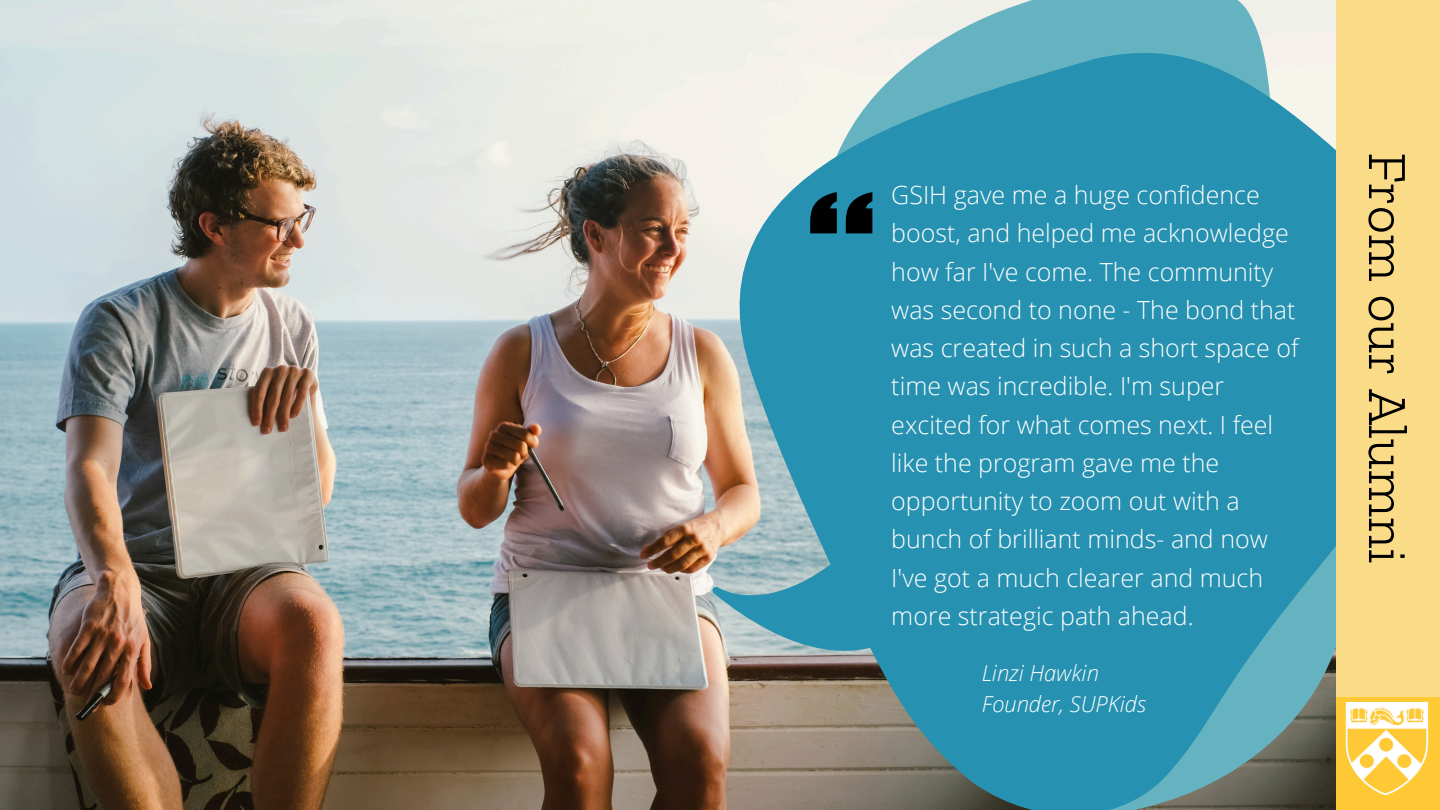
<style>
.page{position:relative;width:1440px;height:810px;background:#fff}
.page>*{position:absolute;margin:0;border:0;box-sizing:border-box;transform-origin:0 0}
.t1{font:300 55.2px "Zilla Slab";color:#000}
.t2{font:300 25px/38.2px "Open Sans";color:#fff}
.t3{font:italic 300 22px "Open Sans";color:#fff}
</style>
<div class="page">
<img style="left:0;top:0;width:661px;height:810px">
<svg style="left:661px;top:0;width:675px;height:810px;fill:#2691b0"></svg>
<div style="left:1336px;top:688px;width:104px;height:122px;background:#fec935"></div>
<img style="left:1345px;top:703px;width:84px;height:93px">
<div style="left:1336px;top:0;width:104px;height:696px;background:#fadc88"></div>
<svg style="left:810px;top:192px;width:62px;height:41px"></svg>
<h2 class="t2" style="left:891px;top:175px;width:409px">GSIH gave me a huge confidence boost, and helped me acknowledge how far I've come. The community was second to none - The bond that was created in such a short space of time was incredible. I'm super excited for what comes next. I feel like the program gave me the opportunity to zoom out with a bunch of brilliant minds- and now<br>I've got a much clearer and much more strategic path ahead.</h2>
<p class="t3" style="left:982px;top:658px;width:119px">Linzi Hawkin</p>
<p class="t3" style="left:982px;top:688px;width:166px">Founder, SUPKids</p>
<p class="t1" style="left:1421px;top:152px;width:413px;rotate:90deg">From our Alumni</p>
</div>
